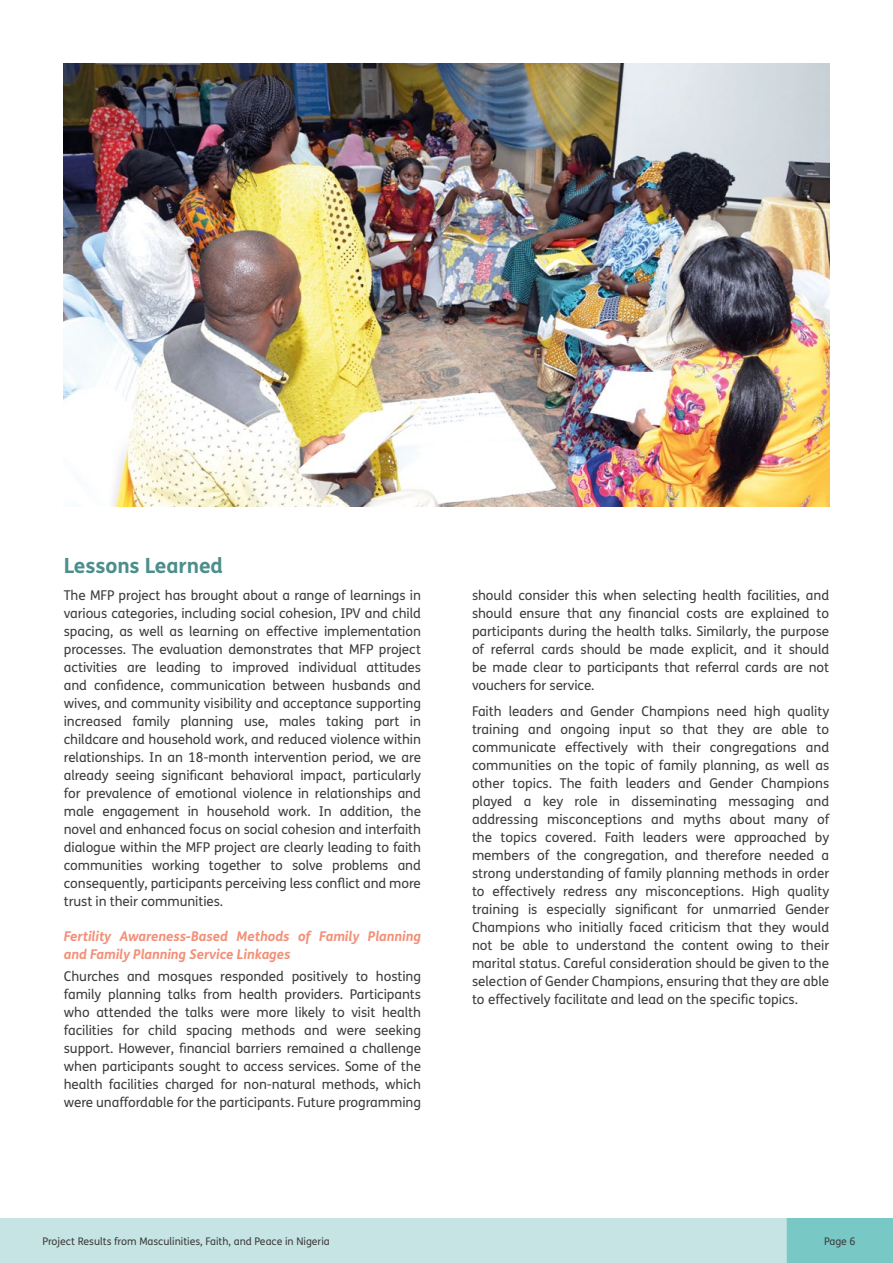
<style>
.page{position:relative;width:893px;height:1263px;background:#fff}
.page>*{position:absolute;margin:0;border:0;box-sizing:border-box;transform-origin:0 0}
.t1{font:700 21px "FS Me";letter-spacing:-.005em;color:#4b8e8c}
.t2{font:13.5px/18px "FS Me";letter-spacing:-.005em;color:#3c3c3b;text-align:justify}
.t3{font:italic 700 13.5px/18px "FS Me";letter-spacing:-.005em;color:#f29078}
.t4{font:10.5px "FS Me";color:#3c3c3b}
</style>
<div class="page">
<div style="left:787px;top:1218px;width:106px;height:45px;background:#78c8c5"></div>
<div style="left:0;top:1218px;width:787px;height:45px;background:#c6e4e3"></div>
<img style="left:64px;top:64px;width:765px;height:442px">
<p class="t1" style="left:64px;top:549px;width:161px">Lessons Learned</p>
<p class="t2" style="left:64px;top:586px;width:359px">The MFP project has brought about a range of learnings in various categories, including social cohesion, IPV and child spacing, as well as learning on effective implementation processes. The evaluation demonstrates that MFP project activities are leading to improved individual attitudes and confidence, communication between husbands and wives, and community visibility and acceptance supporting increased family planning use, males taking part in childcare and household work, and reduced violence within relationships. In an 18-month intervention period, we are already seeing significant behavioral impact, particularly for prevalence of emotional violence in relationships and male engagement in household work. In addition, the novel and enhanced focus on social cohesion and interfaith dialogue within the MFP project are clearly leading to faith communities working together to solve problems and consequently, participants perceiving less conflict and more trust in their communities.</p>
<p class="t3" style="left:64px;top:926px;width:359px">Fertility Awareness-Based Methods of Family Planning and Family Planning Service Linkages</p>
<p class="t2" style="left:64px;top:967px;width:359px">Churches and mosques responded positively to hosting family planning talks from health providers. Participants who attended the talks were more likely to visit health facilities for child spacing methods and were seeking support. However, financial barriers remained a challenge when participants sought to access services. Some of the health facilities charged for non-natural methods, which were unaffordable for the participants. Future programming</p>
<p class="t2" style="left:472px;top:586px;width:359px">should consider this when selecting health facilities, and should ensure that any financial costs are explained to participants during the health talks. Similarly, the purpose of referral cards should be made explicit, and it should be made clear to participants that referral cards are not vouchers for service.</p>
<p class="t2" style="left:472px;top:702px;width:359px">Faith leaders and Gender Champions need high quality training and ongoing input so that they are able to communicate effectively with their congregations and communities on the topic of family planning, as well as other topics. The faith leaders and Gender Champions played a key role in disseminating messaging and addressing misconceptions and myths about many of the topics covered. Faith leaders were approached by members of the congregation, and therefore needed a strong understanding of family planning methods in order to effectively redress any misconceptions. High quality training is especially significant for unmarried Gender Champions who initially faced criticism that they would not be able to understand the content owing to their marital status. Careful consideration should be given to the selection of Gender Champions, ensuring that they are able to effectively facilitate and lead on the specific topics.</p>
<p class="t4" style="left:43px;top:1234px;width:289px">Project Results from Masculinities, Faith, and Peace in Nigeria</p>
<p class="t4" style="left:824px;top:1234px;width:33px">Page 6</p>
</div>
